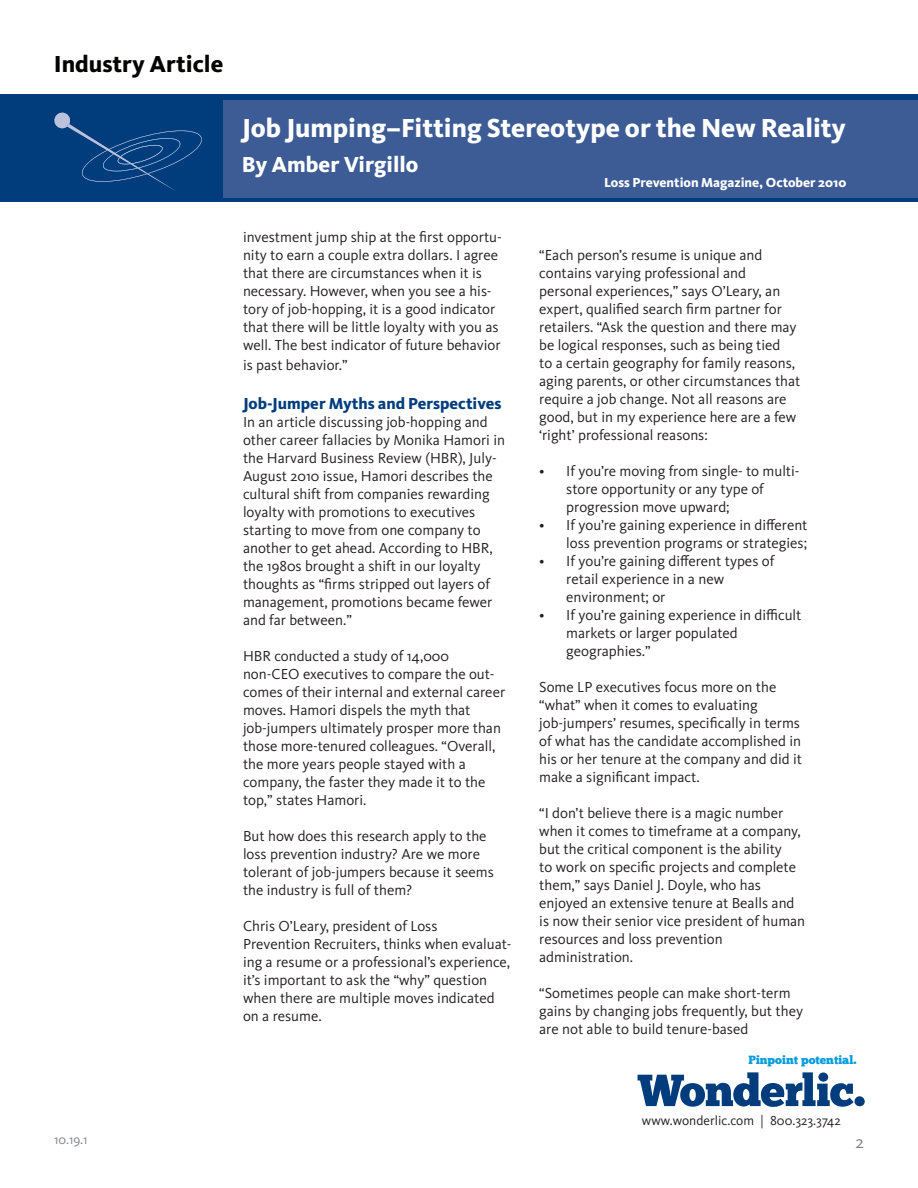
<style>
.page{position:relative;width:918px;height:1188px;background:#fff}
.page>*{position:absolute;margin:0;border:0;box-sizing:border-box;transform-origin:0 0}
.t1{font:800 27px "Kievit OT";color:#fff}
.t2{font:800 24px "Kievit OT";color:#040503}
.t3{font:800 22.5px "Kievit OT";color:#fff}
.t4{font:18px "Kievit OT";color:#808285}
.t5{font:800 16.5px "Kievit OT";color:#013d7d}
.t6{font:15px/18px "Kievit OT";color:#231f20}
.t7{font:800 13.5px "Kievit OT";color:#fff}
.t8{font:13.5px "Kievit OT";color:#231f20}
.t9{font:13.5px "Kievit OT";color:#808285}
.t10{font:12px "Chunk Five";color:#069ddc}
</style>
<div class="page">
<svg style="left:638px;top:1072px;width:216px;height:35px"></svg>
<div style="left:854px;top:1096px;width:11px;height:10px;background:#013d7d;border-radius:50%"></div>
<div style="left:0;top:94px;width:918px;height:108px;background:#013d7d"></div>
<svg style="left:54px;top:113px;width:148px;height:78px"></svg>
<div style="left:223px;top:100px;width:695px;height:98px;background:#3d5c95"></div>
<h2 class="t2" style="left:54px;top:50px;width:171px">Industry Article</h2>
<h1 class="t1" style="left:242px;top:112px;width:606px">Job Jumping–Fitting Stereotype or the New Reality</h1>
<h3 class="t3" style="left:242px;top:151px;width:178px">By Amber Virgillo</h3>
<p class="t7" style="left:604px;top:175px;width:244px">Loss Prevention Magazine, October 2010</p>
<p class="t6" style="left:243px;top:228px;width:260px">investment jump ship at the first opportu&shy;nity to earn a couple extra dollars. I agree that there are circumstances when it is necessary. However, when you see a his&shy;tory of job-hopping, it is a good indicator that there will be little loyalty with you as well. The best indicator of future behavior</p>
<p class="t6" style="left:243px;top:356px;width:106px">is past behavior.”</p>
<p class="t5" style="left:243px;top:394px;width:260px">Job-Jumper Myths and Perspectives</p>
<p class="t6" style="left:243px;top:413px;width:264px">In an article discussing job-hopping and other career fallacies by Monika Hamori in the Harvard Business Review (HBR), July-August 2010 issue, Hamori describes the cultural shift from companies rewarding loyalty with promotions to executives starting to move from one company to another to get ahead. According to HBR, the 1980s brought a shift in our loyalty thoughts as “firms stripped out layers of management, promotions became fewer and far between.”</p>
<p class="t6" style="left:243px;top:647px;width:264px">HBR conducted a study of 14,000 non-CEO executives to compare the out&shy;comes of their internal and external career moves. Hamori dispels the myth that job-jumpers ultimately prosper more than those more-tenured colleagues. “Overall, the more years people stayed with a company, the faster they made it to the top,” states Hamori.</p>
<p class="t6" style="left:243px;top:827px;width:252px">But how does this research apply to the loss prevention industry? Are we more tolerant of job-jumpers because it seems the industry is full of them?</p>
<p class="t6" style="left:243px;top:917px;width:270px">Chris O’Leary, president of Loss<br>Prevention Recruiters, thinks when evaluat&shy;ing a resume or a professional’s experience, it’s important to ask the “why” question when there are multiple moves indicated on a resume.</p>
<p class="t6" style="left:539px;top:246px;width:263px">“Each person’s resume is unique and contains varying professional and personal experiences,” says O’Leary, an expert, qualified search firm partner for retailers. “Ask the question and there may be logical responses, such as being tied<br>to a certain geography for family reasons, aging parents, or other circumstances that require a job change. Not all reasons are good, but in my experience here are a few ‘right’ professional reasons:</p>
<p class="t6" style="left:566px;top:462px;width:235px;text-indent:-27px">• If you’re moving from single- to multi&shy;store opportunity or any type of progression move upward;</p>
<p class="t6" style="left:539px;top:516px;width:270px;text-align:right">• If you’re gaining experience in different loss prevention programs or strategies;</p>
<p class="t6" style="left:566px;top:552px;width:210px;text-indent:-27px">• If you’re gaining different types of retail experience in a new environment; or</p>
<p class="t6" style="left:566px;top:606px;width:237px;text-indent:-27px">• If you’re gaining experience in difficult markets or larger populated geographies.”</p>
<p class="t6" style="left:539px;top:678px;width:264px">Some LP executives focus more on the “what” when it comes to evaluating job-jumpers’ resumes, specifically in terms of what has the candidate accomplished in his or her tenure at the company and did it make a significant impact.</p>
<p class="t6" style="left:539px;top:804px;width:268px">“I don’t believe there is a magic number when it comes to timeframe at a company, but the critical component is the ability<br>to work on specific projects and complete them,” says Daniel J. Doyle, who has enjoyed an extensive tenure at Bealls and is now their senior vice president of human resources and loss prevention administration.</p>
<p class="t6" style="left:539px;top:984px;width:265px">“Sometimes people can make short-term gains by changing jobs frequently, but they are not able to build tenure-based</p>
<p class="t10" style="left:748px;top:1054px;width:110px">Pinpoint potential.</p>
<p class="t8" style="left:642px;top:1113px;width:201px">www.wonderlic.com | 800.323.3742</p>
<p class="t9" style="left:54px;top:1132px;width:35px">10.19.1</p>
<p class="t4" style="left:855px;top:1132px;width:10px">2</p>
</div>
